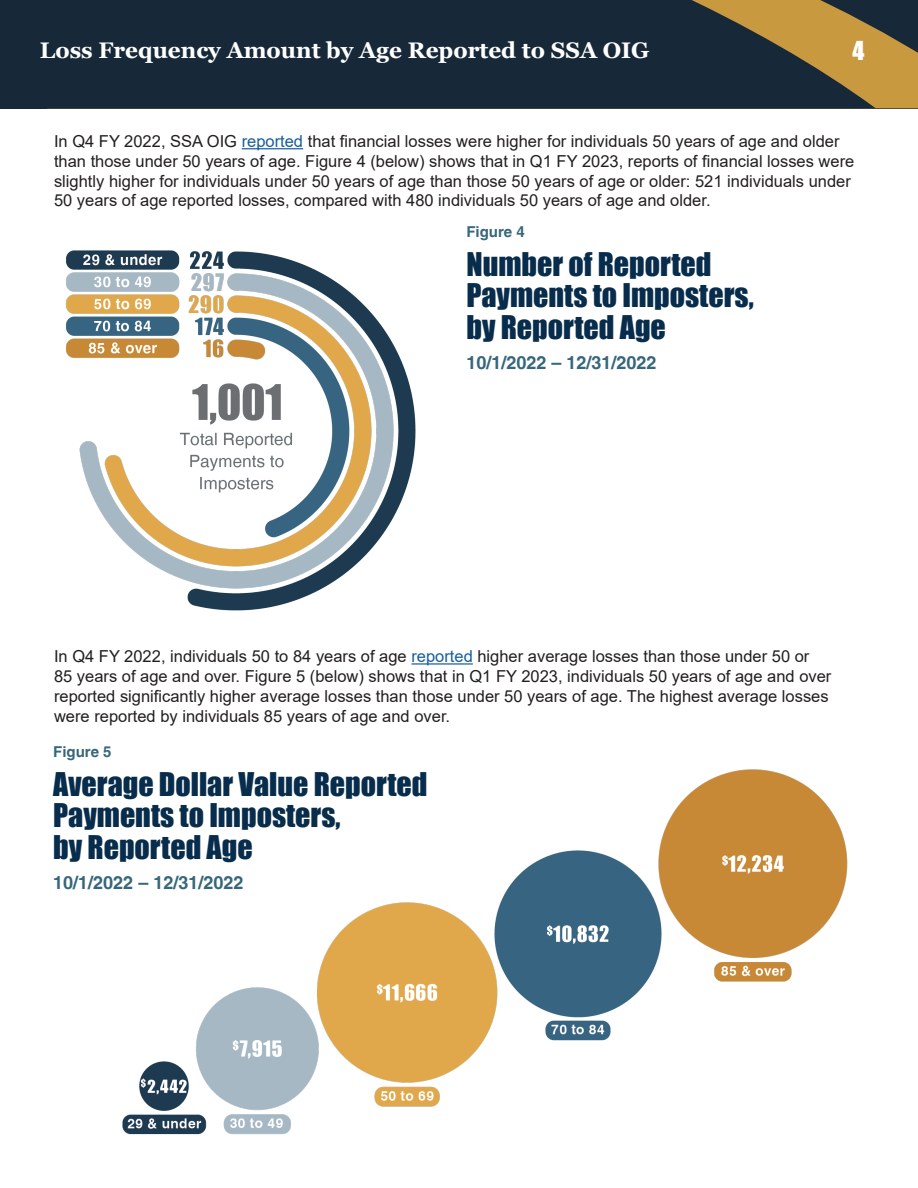
<style>
.page{position:relative;width:918px;height:1188px;background:#fff}
.page>*{position:absolute;margin:0;border:0;box-sizing:border-box;transform-origin:0 0}
.t1{font:30px/31.5px "Impact";color:#082d4c}
.t2{font:24px "Impact";color:#fff}
.t3{font:700 22.5px "Georgia";color:#fff}
.t4{font:700 18px "Helvetica";color:#36677a}
.t5{font:16.5px/19.8px "Arial";color:#231f20}
.t6{font:700 15px "Helvetica";color:#36677a}
.s1{color:#175d9e}
</style>
<div class="page">
<svg style="left:876px;top:0;width:42px;height:108px;background:#866e3c"></svg>
<svg style="left:0;top:0;width:876px;height:108px;background:#263338"></svg>
<img style="left:122px;top:769px;width:726px;height:366px">
<hr style="left:242px;top:148px;width:61px;height:1px;background:#175d9e">
<img style="left:66px;top:250px;width:350px;height:361px">
<hr style="left:411px;top:663px;width:62px;height:2px;background:#175d9e">
<h2 class="t3" style="left:40px;top:35px;width:611px">Loss Frequency Amount by Age Reported to SSA OIG</h2>
<h2 class="t2" style="left:853px;top:32px;width:13px">4</h2>
<p class="t5" style="left:54px;top:131px;width:802px">In Q4 FY 2022, SSA OIG <span class="s1">reported</span> that financial losses were higher for individuals 50 years of age and older than those under 50 years of age. Figure 4 (below) shows that in Q1 FY 2023, reports of financial losses were slightly higher for individuals under 50 years of age than those 50 years of age or older: 521 individuals under 50 years of age reported losses, compared with 480 individuals 50 years of age and older.</p>
<h3 class="t6" style="left:466px;top:222px;width:60px">Figure 4</h3>
<h3 class="t1" style="left:466px;top:248px;width:289px">Number of Reported<br>Payments to Imposters, by Reported Age</h3>
<p class="t4" style="left:466px;top:351px;width:192px">10/1/2022 – 12/31/2022</p>
<p class="t5" style="left:54px;top:646px;width:779px">In Q4 FY 2022, individuals 50 to 84 years of age <span class="s1">reported</span> higher average losses than those under 50 or 85 years of age and over. Figure 5 (below) shows that in Q1 FY 2023, individuals 50 years of age and over reported significantly higher average losses than those under 50 years of age. The highest average losses were reported by individuals 85 years of age and over.</p>
<h3 class="t6" style="left:53px;top:742px;width:60px">Figure 5</h3>
<h3 class="t1" style="left:53px;top:767px;width:376px">Average Dollar Value Reported<br>Payments to Imposters,<br>by Reported Age</h3>
<p class="t4" style="left:53px;top:871px;width:192px">10/1/2022 – 12/31/2022</p>
</div>
